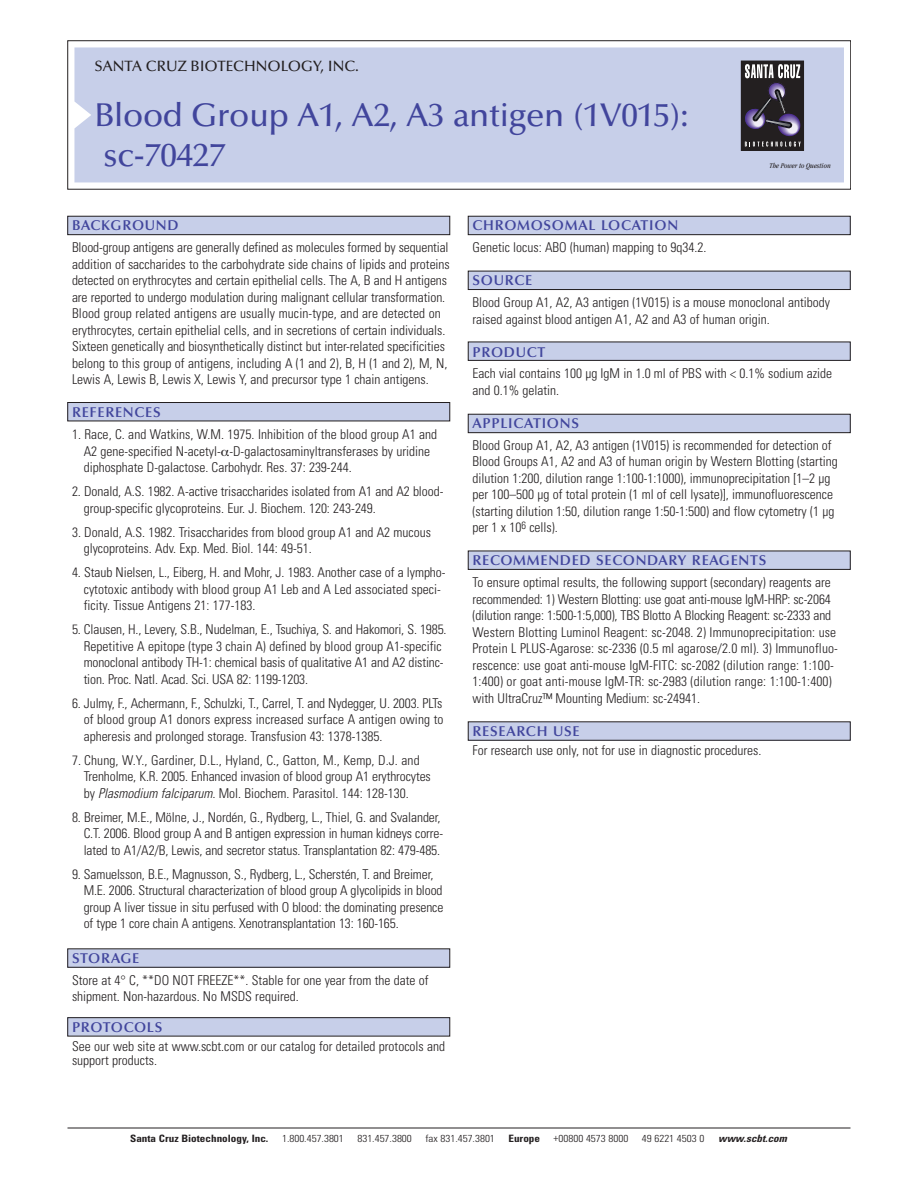
<style>
.page{position:relative;width:918px;height:1188px;background:#fff}
.page>*{position:absolute;margin:0;border:0;box-sizing:border-box;transform-origin:0 0}
.t1{font:500 33px/40.5px "Optima";letter-spacing:-.01em;color:#41459c}
.t2{font:500 15px "Optima";color:#231f20}
.t3{font:600 14.25px "Optima";letter-spacing:.05em;color:#41459c}
.t4{font:300 condensed 13.5px/16.5px "Univers";color:#231f20}
.t5{font:300 condensed 10.2px "Univers";color:#231f20;scale:1.1 1}
.t6{font:700 condensed 10.2px "Univers";color:#231f20;scale:1.1 1}
.t7{font:italic 700 condensed 10.2px "Univers";color:#231f20;scale:1.1 1}
.t8{font:italic condensed 7.5px "Garamond";color:#231f20}
.s1{font-style:italic}
</style>
<div class="page">
<div style="left:68px;top:216px;width:382px;height:19px;background:#c7cfe9"></div>
<div style="left:68px;top:216px;width:382px;height:19px;border:1px solid #231f20"></div>
<div style="left:68px;top:403px;width:382px;height:18px;background:#c7cfe9"></div>
<div style="left:68px;top:402px;width:382px;height:19px;border:1px solid #231f20"></div>
<div style="left:68px;top:949px;width:382px;height:18px;background:#c7cfe9"></div>
<div style="left:68px;top:949px;width:382px;height:19px;border:1px solid #231f20"></div>
<div style="left:68px;top:1018px;width:382px;height:18px;background:#c7cfe9"></div>
<div style="left:68px;top:1017px;width:382px;height:19px;border:1px solid #231f20"></div>
<div style="left:468px;top:722px;width:382px;height:18px;background:#c7cfe9"></div>
<div style="left:468px;top:551px;width:382px;height:18px;background:#c7cfe9"></div>
<div style="left:468px;top:551px;width:382px;height:19px;border:1px solid #231f20"></div>
<div style="left:468px;top:414px;width:382px;height:19px;background:#c7cfe9"></div>
<div style="left:468px;top:414px;width:382px;height:19px;border:1px solid #231f20"></div>
<div style="left:468px;top:342px;width:382px;height:18px;background:#c7cfe9"></div>
<div style="left:468px;top:342px;width:382px;height:19px;border:1px solid #231f20"></div>
<div style="left:468px;top:271px;width:382px;height:19px;background:#c7cfe9"></div>
<div style="left:468px;top:271px;width:382px;height:19px;border:1px solid #231f20"></div>
<div style="left:468px;top:216px;width:382px;height:19px;background:#c7cfe9"></div>
<div style="left:468px;top:216px;width:382px;height:19px;border:1px solid #231f20"></div>
<div style="left:74px;top:47px;width:770px;height:135px;background:#c7cfe9"></div>
<div style="left:741px;top:61px;width:62px;height:89px;background:#231f20"></div>
<div style="left:741px;top:61px;width:63px;height:90px;border:1px solid #231f20"></div>
<svg style="left:741px;top:64px;width:64px;height:83px"></svg>
<hr style="left:68px;top:1128px;width:782px;height:1px;background:#231f20">
<p class="t2" style="left:94px;top:60px;width:266px">SANTA CRUZ BIOTECHNOLOGY, INC.</p>
<h1 class="t1" style="left:94px;top:98px;width:596px">Blood Group A1, A2, A3 antigen (1V015): sc-70427</h1>
<p class="t8" style="left:769px;top:163px;width:63px">The Power to Question</p>
<p class="t3" style="left:72px;top:220px;width:108px">BACKGROUND</p>
<p class="t4" style="left:72px;top:241px;width:379px">Blood-group antigens are generally defined as molecules formed by sequential addition of saccharides to the carbohydrate side chains of lipids and proteins detected on erythrocytes and certain epithelial cells. The A, B and H antigens are reported to undergo modulation during malignant cellular transformation.<br>Blood group related antigens are usually mucin-type, and are detected on erythrocytes, certain epithelial cells, and in secretions of certain individuals.<br>Sixteen genetically and biosynthetically distinct but inter-related specificities belong to this group of antigens, including A (1 and 2), B, H (1 and 2), M, N, Lewis A, Lewis B, Lewis X, Lewis Y, and precursor type 1 chain antigens.</p>
<p class="t3" style="left:72px;top:406px;width:90px">REFERENCES</p>
<p class="t4" style="left:84px;top:427px;width:355px;text-indent:-12px">1. Race, C. and Watkins, W.M. 1975. Inhibition of the blood group A1 and<br>A2 gene-specified N-acetyl- -D-galactosaminyltransferases by uridine diphosphate D-galactose. Carbohydr. Res. 37: 239-244.</p>
<p class="t4" style="left:84px;top:484px;width:361px;text-indent:-12px">2. Donald, A.S. 1982. A-active trisaccharides isolated from A1 and A2 blood&shy;group-specific glycoproteins. Eur. J. Biochem. 120: 243-249.</p>
<p class="t4" style="left:84px;top:525px;width:349px;text-indent:-12px">3. Donald, A.S. 1982. Trisaccharides from blood group A1 and A2 mucous glycoproteins. Adv. Exp. Med. Biol. 144: 49-51.</p>
<p class="t4" style="left:84px;top:565px;width:363px;text-indent:-12px">4. Staub Nielsen, L., Eiberg, H. and Mohr, J. 1983. Another case of a lympho&shy;cytotoxic antibody with blood group A1 Leb and A Led associated speci&shy;ficity. Tissue Antigens 21: 177-183.</p>
<p class="t4" style="left:84px;top:622px;width:364px;text-indent:-12px">5. Clausen, H., Levery, S.B., Nudelman, E., Tsuchiya, S. and Hakomori, S. 1985.<br>Repetitive A epitope (type 3 chain A) defined by blood group A1-specific monoclonal antibody TH-1: chemical basis of qualitative A1 and A2 distinc&shy;tion. Proc. Natl. Acad. Sci. USA 82: 1199-1203.</p>
<p class="t4" style="left:84px;top:696px;width:361px;text-align:justify;text-indent:-12px">6. Julmy, F., Achermann, F., Schulzki, T., Carrel, T. and Nydegger, U. 2003. PLTs of blood group A1 donors express increased surface A antigen owing to apheresis and prolonged storage. Transfusion 43: 1378-1385.</p>
<p class="t4" style="left:84px;top:753px;width:349px;text-indent:-12px">7. Chung, W.Y., Gardiner, D.L., Hyland, C., Gatton, M., Kemp, D.J. and<br>Trenholme, K.R. 2005. Enhanced invasion of blood group A1 erythrocytes by <span class="s1">Plasmodium falciparum.</span>Mol. Biochem. Parasitol. 144: 128-130.</p>
<p class="t4" style="left:84px;top:810px;width:361px;text-indent:-12px">8. Breimer, M.E., Mölne, J., Nordén, G., Rydberg, L., Thiel, G. and Svalander,<br>C.T. 2006. Blood group A and B antigen expression in human kidneys corre&shy;lated to A1/A2/B, Lewis, and secretor status. Transplantation 82: 479-485.</p>
<p class="t4" style="left:84px;top:867px;width:361px;text-indent:-12px">9. Samuelsson, B.E., Magnusson, S., Rydberg, L., Scherstén, T. and Breimer, M.E. 2006. Structural characterization of blood group A glycolipids in blood group A liver tissue in situ perfused with O blood: the dominating presence of type 1 core chain A antigens. Xenotransplantation 13: 160-165.</p>
<p class="t3" style="left:72px;top:952px;width:69px">STORAGE</p>
<p class="t4" style="left:72px;top:973px;width:358px">Store at 4° C, **DO NOT FREEZE**. Stable for one year from the date of shipment. Non-hazardous. No MSDS required.</p>
<p class="t3" style="left:72px;top:1021px;width:92px">PROTOCOLS</p>
<p class="t4" style="left:72px;top:1041px;width:375px;line-height:14px">See our web site at www.scbt.com or our catalog for detailed protocols and support products.</p>
<p class="t3" style="left:473px;top:220px;width:207px">CHROMOSOMAL LOCATION</p>
<p class="t4" style="left:473px;top:241px;width:236px">Genetic locus: ABO (human) mapping to 9q34.2.</p>
<p class="t3" style="left:473px;top:274px;width:61px">SOURCE</p>
<p class="t4" style="left:473px;top:295px;width:359px">Blood Group A1, A2, A3 antigen (1V015) is a mouse monoclonal antibody raised against blood antigen A1, A2 and A3 of human origin.</p>
<p class="t3" style="left:473px;top:346px;width:74px">PRODUCT</p>
<p class="t4" style="left:473px;top:367px;width:361px">Each vial contains 100 µg IgM in 1.0 ml of PBS with &lt; 0.1% sodium azide and 0.1% gelatin.</p>
<p class="t3" style="left:473px;top:417px;width:108px">APPLICATIONS</p>
<p class="t4" style="left:473px;top:438px;width:367px">Blood Group A1, A2, A3 antigen (1V015) is recommended for detection of Blood Groups A1, A2 and A3 of human origin by Western Blotting (starting dilution 1:200, dilution range 1:100-1:1000), immunoprecipitation [1–2 µg per 100–500 µg of total protein (1 ml of cell lysate)], immunofluorescence (starting dilution 1:50, dilution range 1:50-1:500) and flow cytometry (1 µg per 1 x 10<sup>6</sup> cells).</p>
<p class="t3" style="left:473px;top:555px;width:295px">RECOMMENDED SECONDARY REAGENTS</p>
<p class="t4" style="left:473px;top:576px;width:367px">To ensure optimal results, the following support (secondary) reagents are recommended: 1) Western Blotting: use goat anti-mouse IgM-HRP: sc-2064 (dilution range: 1:500-1:5,000), TBS Blotto A Blocking Reagent: sc-2333 and Western Blotting Luminol Reagent: sc-2048. 2) Immunoprecipitation: use Protein L PLUS-Agarose: sc-2336 (0.5 ml agarose/2.0 ml). 3) Immunofluo&shy;rescence: use goat anti-mouse IgM-FITC: sc-2082 (dilution range: 1:100- 1:400) or goat anti-mouse IgM-TR: sc-2983 (dilution range: 1:100-1:400) with UltraCruz™ Mounting Medium: sc-24941.</p>
<p class="t3" style="left:473px;top:725px;width:109px">RESEARCH USE</p>
<p class="t4" style="left:473px;top:743px;width:290px">For research use only, not for use in diagnostic procedures.</p>
<p class="t6" style="left:130px;top:1135px;width:127px">Santa Cruz Biotechnology, Inc.</p>
<p class="t5" style="left:282px;top:1135px;width:58px">1.800.457.3801</p>
<p class="t5" style="left:357px;top:1135px;width:51px">831.457.3800</p>
<p class="t5" style="left:425px;top:1135px;width:65px">fax 831.457.3801</p>
<p class="t6" style="left:508px;top:1135px;width:30px">Europe</p>
<p class="t5" style="left:554px;top:1135px;width:69px">+00800 4573 8000</p>
<p class="t5" style="left:642px;top:1135px;width:58px">49 6221 4503 0</p>
<p class="t7" style="left:718px;top:1135px;width:66px">www.scbt.com</p>
</div>
